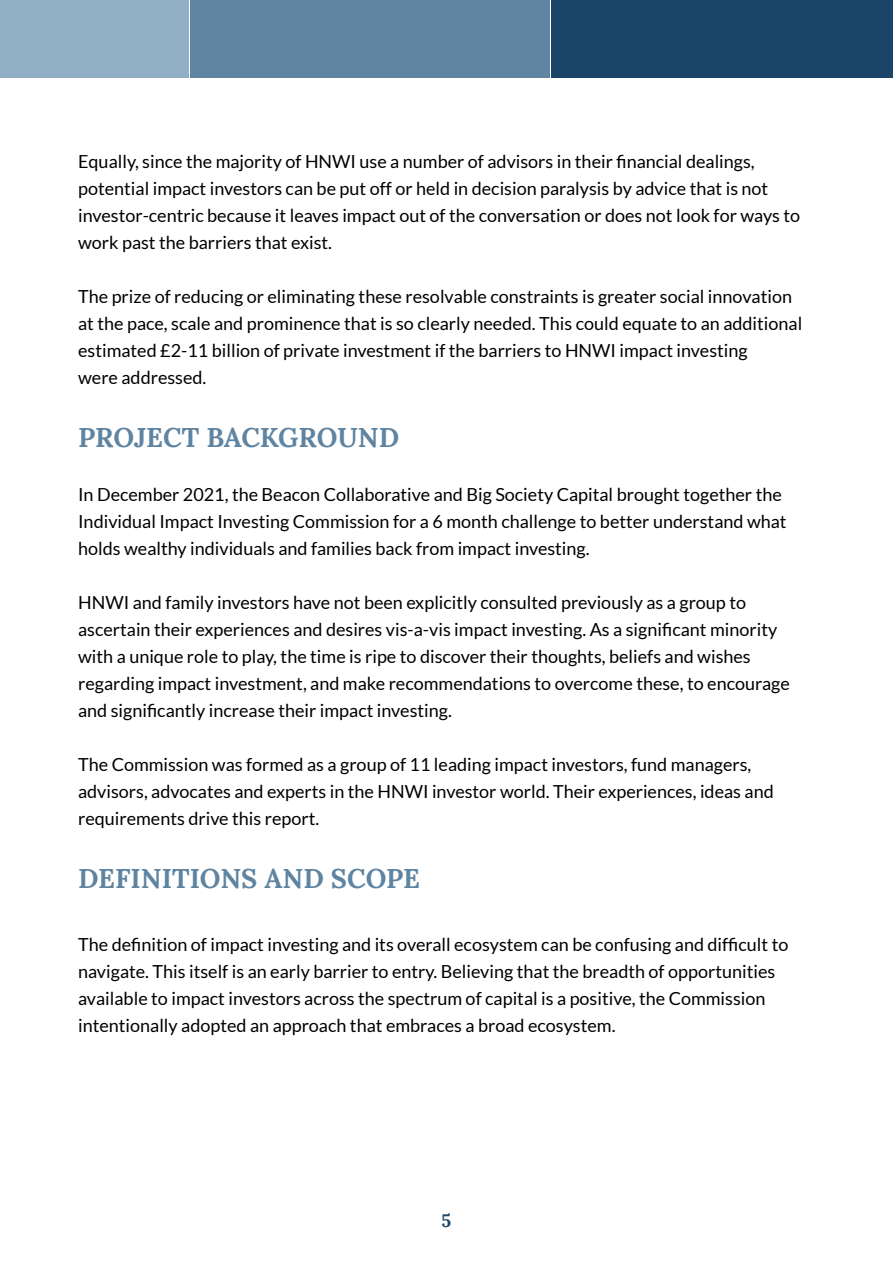
<style>
.page{position:relative;width:893px;height:1263px;background:#fff}
.page>*{position:absolute;margin:0;border:0;box-sizing:border-box;transform-origin:0 0}
.t1{font:700 27px "Lora";color:#5f84a1}
.t2{font:18px/27px "Lato";color:#000}
.t3{font:700 18px "Lora";color:#1a4568}
</style>
<div class="page">
<div style="left:190px;top:0;width:359px;height:78px;background:#5f84a1"></div>
<div style="left:551px;top:0;width:342px;height:78px;background:#1a4568"></div>
<div style="left:0;top:0;width:189px;height:78px;background:#90afc4"></div>
<p class="t2" style="left:78px;top:148px;width:724px">Equally, since the majority of HNWI use a number of advisors in their financial dealings, potential impact investors can be put off or held in decision paralysis by advice that is not investor-centric because it leaves impact out of the conversation or does not look for ways to work past the barriers that exist.</p>
<p class="t2" style="left:78px;top:283px;width:726px">The prize of reducing or eliminating these resolvable constraints is greater social innovation at the pace, scale and prominence that is so clearly needed. This could equate to an additional estimated £2-11 billion of private investment if the barriers to HNWI impact investing<br>were addressed.</p>
<h1 class="t1" style="left:78px;top:420px;width:323px">PROJECT BACKGROUND</h1>
<p class="t2" style="left:78px;top:481px;width:710px">In December 2021, the Beacon Collaborative and Big Society Capital brought together the<br>Individual Impact Investing Commission for a 6 month challenge to better understand what holds wealthy individuals and families back from impact investing.</p>
<p class="t2" style="left:78px;top:589px;width:713px">HNWI and family investors have not been explicitly consulted previously as a group to ascertain their experiences and desires vis-a-vis impact investing. As a significant minority with a unique role to play, the time is ripe to discover their thoughts, beliefs and wishes regarding impact investment, and make recommendations to overcome these, to encourage and significantly increase their impact investing.</p>
<p class="t2" style="left:78px;top:751px;width:697px">The Commission was formed as a group of 11 leading impact investors, fund managers, advisors, advocates and experts in the HNWI investor world. Their experiences, ideas and requirements drive this report.</p>
<h1 class="t1" style="left:78px;top:861px;width:343px">DEFINITIONS AND SCOPE</h1>
<p class="t2" style="left:78px;top:931px;width:712px">The definition of impact investing and its overall ecosystem can be confusing and difficult to navigate. This itself is an early barrier to entry. Believing that the breadth of opportunities available to impact investors across the spectrum of capital is a positive, the Commission intentionally adopted an approach that embraces a broad ecosystem.</p>
<p class="t3" style="left:442px;top:1209px;width:11px">5</p>
</div>
